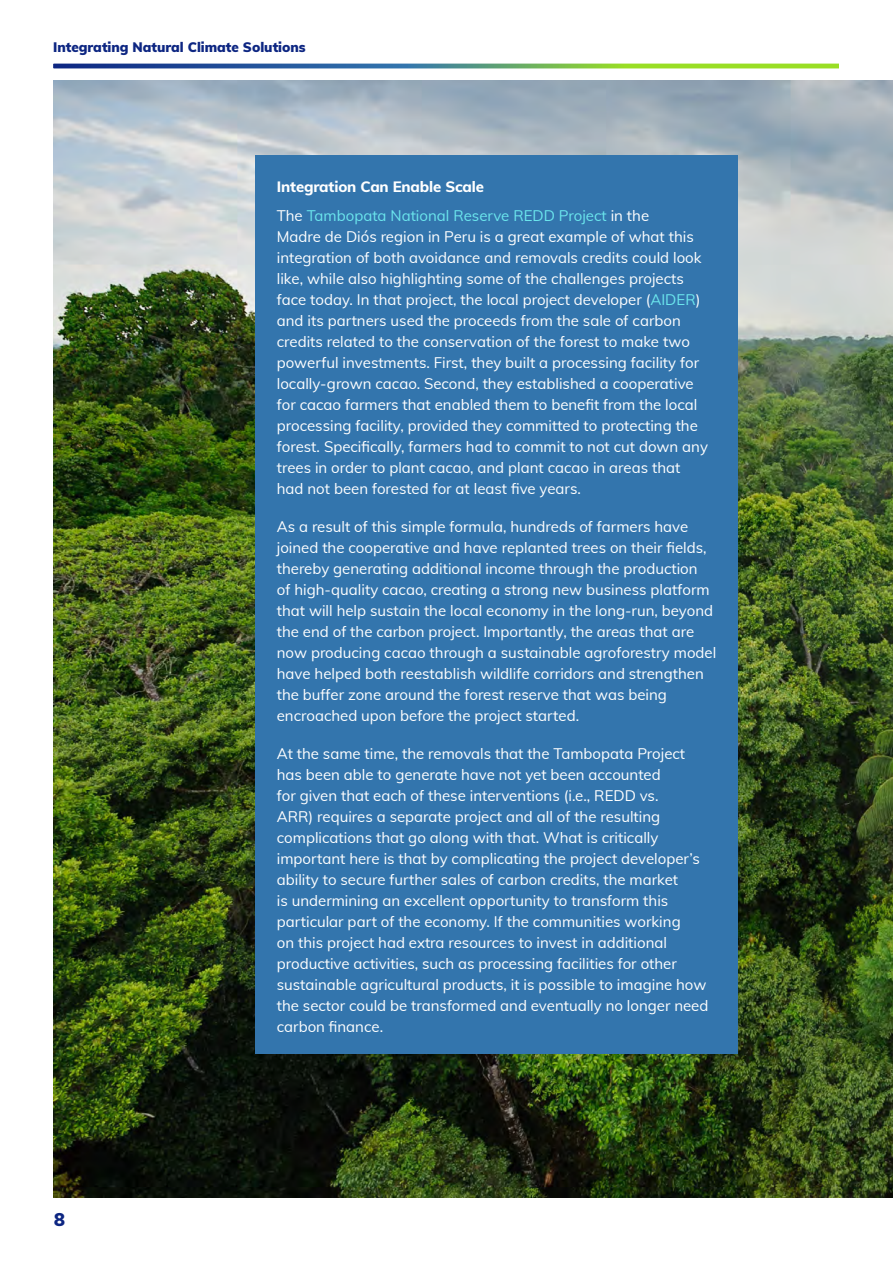
<style>
.page{position:relative;width:893px;height:1263px;background:#fff}
.page>*{position:absolute;margin:0;border:0;box-sizing:border-box;transform-origin:0 0}
.t1{font:900 18px "Muli";color:#0d2682}
.box_body{font:15px/21px "Muli";color:#fff}
.box_header{font:800 15px "Muli";letter-spacing:-.01em;color:#fff}
.t2{font:900 13.5px "Muli";color:#0d2682}
.s1{color:#6be6ed}
</style>
<div class="page">
<img style="left:53px;top:80px;width:840px;height:1117px">
<div style="left:256px;top:155px;width:482px;height:898px;background:#3375ad"></div>
<svg style="left:53px;top:64px;width:786px;height:4px;background:#548e6b"></svg>
<p class="t2" style="left:53px;top:37px;width:254px">Integrating Natural Climate Solutions</p>
<p class="t1" style="left:54px;top:1206px;width:12px">8</p>
<p class="box_header" style="left:277px;top:175px;width:209px">Integration Can Enable Scale</p>
<p class="box_body" style="left:277px;top:204px;width:433px">The <span class="s1">Tambopata National Reserve REDD Project</span> in the<br>Madre de Diós region in Peru is a great example of what this integration of both avoidance and removals credits could look like, while also highlighting some of the challenges projects face today. In that project, the local project developer (<span class="s1">AIDER</span>) and its partners used the proceeds from the sale of carbon credits related to the conservation of the forest to make two powerful investments. First, they built a processing facility for locally-grown cacao. Second, they established a cooperative for cacao farmers that enabled them to benefit from the local processing facility, provided they committed to protecting the forest. Specifically, farmers had to commit to not cut down any trees in order to plant cacao, and plant cacao in areas that had not been forested for at least five years.</p>
<p class="box_body" style="left:277px;top:515px;width:441px">As a result of this simple formula, hundreds of farmers have joined the cooperative and have replanted trees on their fields, thereby generating additional income through the production<br>of high-quality cacao, creating a strong new business platform that will help sustain the local economy in the long-run, beyond the end of the carbon project. Importantly, the areas that are now producing cacao through a sustainable agroforestry model have helped both reestablish wildlife corridors and strengthen the buffer zone around the forest reserve that was being encroached upon before the project started.</p>
<p class="box_body" style="left:277px;top:742px;width:433px">At the same time, the removals that the Tambopata Project has been able to generate have not yet been accounted<br>for given that each of these interventions (i.e., REDD vs.<br>ARR) requires a separate project and all of the resulting complications that go along with that. What is critically important here is that by complicating the project developer’s ability to secure further sales of carbon credits, the market<br>is undermining an excellent opportunity to transform this particular part of the economy. If the communities working<br>on this project had extra resources to invest in additional productive activities, such as processing facilities for other sustainable agricultural products, it is possible to imagine how the sector could be transformed and eventually no longer need carbon finance.</p>
</div>
